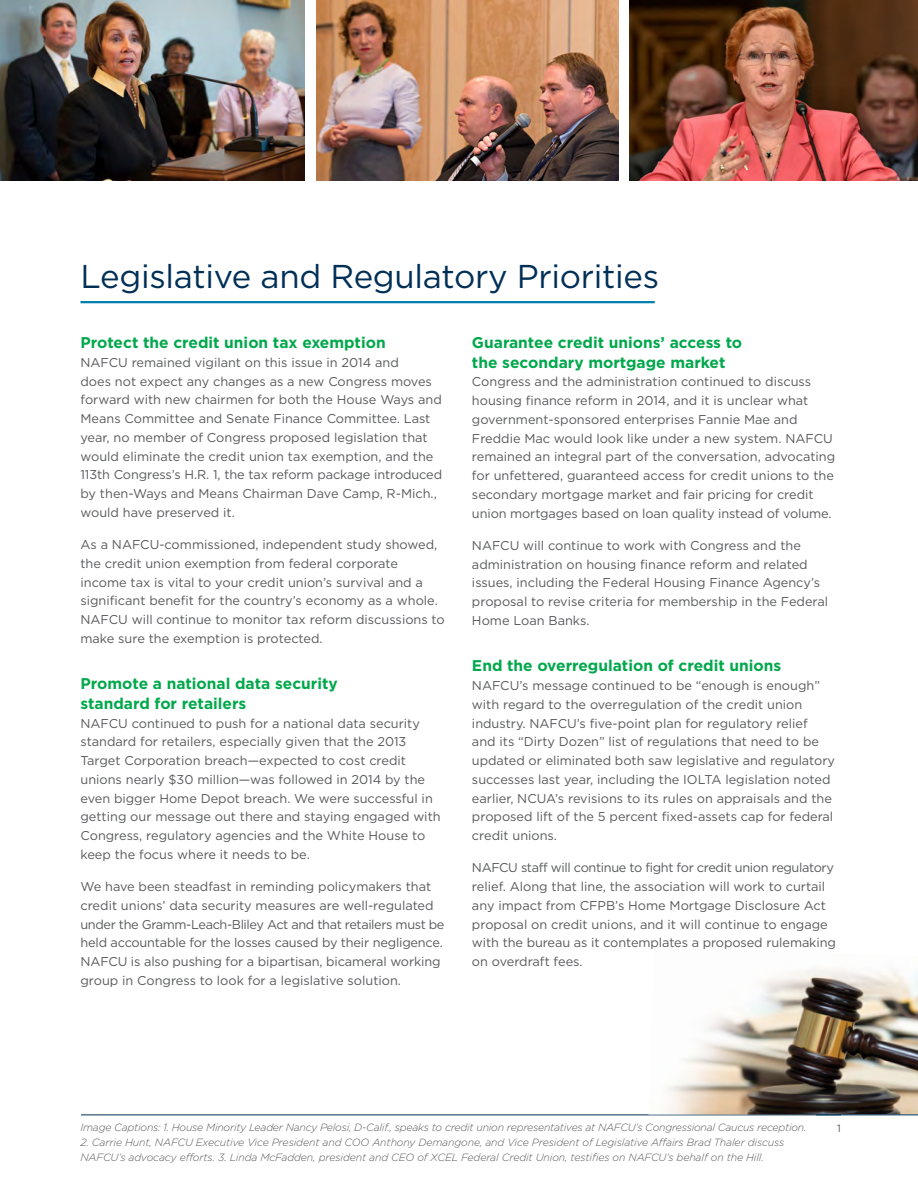
<style>
.page{position:relative;width:918px;height:1188px;background:#fff}
.page>*{position:absolute;margin:0;border:0;box-sizing:border-box;transform-origin:0 0}
.t1{font:33px "Gotham HTF";letter-spacing:-.01em;color:#002f56}
.t2{font:700 15.6px/19.5px "Gotham HTF";color:#00a84b}
.t3{font:12.75px/18.8px "Gotham HTF";color:#58595b}
.t4{font:italic 300 10.5px/15px "Gotham";letter-spacing:-.01em;color:#58595b}
.t5{font:10.5px "Gotham";color:#58595b}
</style>
<div class="page">
<hr style="left:81px;top:1114px;width:760px;height:1px;background:#002f56">
<img style="left:667px;top:969px;width:251px;height:145px">
<img style="left:316px;top:0;width:303px;height:181px">
<img style="left:629px;top:0;width:289px;height:181px">
<img style="left:0;top:0;width:305px;height:181px">
<hr style="left:80px;top:301px;width:575px;height:2px;background:#0080af">
<hr style="left:816px;top:1114px;width:102px;height:1px;background:#002f56">
<h1 class="t1" style="left:80px;top:258px;width:580px">Legislative and Regulatory Priorities</h1>
<p class="t2" style="left:80px;top:332px;width:307px">Protect the credit union tax exemption</p>
<p class="t3" style="left:80px;top:353px;width:363px">NAFCU remained vigilant on this issue in 2014 and<br>does not expect any changes as a new Congress moves forward with new chairmen for both the House Ways and Means Committee and Senate Finance Committee. Last year, no member of Congress proposed legislation that would eliminate the credit union tax exemption, and the 113th Congress’s H.R. 1, the tax reform package introduced by then-Ways and Means Chairman Dave Camp, R-Mich., would have preserved it.</p>
<p class="t3" style="left:80px;top:535px;width:366px">As a NAFCU-commissioned, independent study showed, the credit union exemption from federal corporate income tax is vital to your credit union’s survival and a significant benefit for the country’s economy as a whole.<br>NAFCU will continue to monitor tax reform discussions to make sure the exemption is protected.</p>
<p class="t2" style="left:80px;top:674px;width:259px">Promote a national data security standard for retailers</p>
<p class="t3" style="left:80px;top:713px;width:362px">NAFCU continued to push for a national data security standard for retailers, especially given that the 2013<br>Target Corporation breach—expected to cost credit unions nearly $30 million—was followed in 2014 by the even bigger Home Depot breach. We were successful in getting our message out there and staying engaged with Congress, regulatory agencies and the White House to keep the focus where it needs to be.</p>
<p class="t3" style="left:80px;top:877px;width:366px">We have been steadfast in reminding policymakers that credit unions’ data security measures are well-regulated under the Gramm-Leach-Bliley Act and that retailers must be held accountable for the losses caused by their negligence.<br>NAFCU is also pushing for a bipartisan, bicameral working group in Congress to look for a legislative solution.</p>
<p class="t2" style="left:472px;top:332px;width:272px">Guarantee credit unions’ access to the secondary mortgage market</p>
<p class="t3" style="left:472px;top:372px;width:365px">Congress and the administration continued to discuss housing finance reform in 2014, and it is unclear what government-sponsored enterprises Fannie Mae and Freddie Mac would look like under a new system. NAFCU remained an integral part of the conversation, advocating for unfettered, guaranteed access for credit unions to the secondary mortgage market and fair pricing for credit union mortgages based on loan quality instead of volume.</p>
<p class="t3" style="left:472px;top:536px;width:358px">NAFCU will continue to work with Congress and the administration on housing finance reform and related issues, including the Federal Housing Finance Agency’s proposal to revise criteria for membership in the Federal Home Loan Banks.</p>
<p class="t2" style="left:472px;top:656px;width:311px">End the overregulation of credit unions</p>
<p class="t3" style="left:472px;top:676px;width:365px">NAFCU’s message continued to be “enough is enough” with regard to the overregulation of the credit union industry. NAFCU’s five-point plan for regulatory relief<br>and its “Dirty Dozen” list of regulations that need to be updated or eliminated both saw legislative and regulatory successes last year, including the IOLTA legislation noted earlier, NCUA’s revisions to its rules on appraisals and the proposed lift of the 5 percent fixed-assets cap for federal credit unions.</p>
<p class="t3" style="left:472px;top:858px;width:365px">NAFCU staff will continue to fight for credit union regulatory relief. Along that line, the association will work to curtail any impact from CFPB’s Home Mortgage Disclosure Act proposal on credit unions, and it will continue to engage with the bureau as it contemplates a proposed rulemaking on overdraft fees.</p>
<p class="t4" style="left:80px;top:1120px;width:728px">Image Captions: 1. House Minority Leader Nancy Pelosi, D-Calif., speaks to credit union representatives at NAFCU’s Congressional Caucus reception.</p>
<p class="t5" style="left:837px;top:1123px;width:5px">1</p>
<p class="t4" style="left:80px;top:1135px;width:705px">2. Carrie Hunt, NAFCU Executive Vice President and COO Anthony Demangone, and Vice President of Legislative Affairs Brad Thaler discuss<br>NAFCU’s advocacy efforts. 3. Linda McFadden, president and CEO of XCEL Federal Credit Union, testifies on NAFCU’s behalf on the Hill.</p>
</div>
